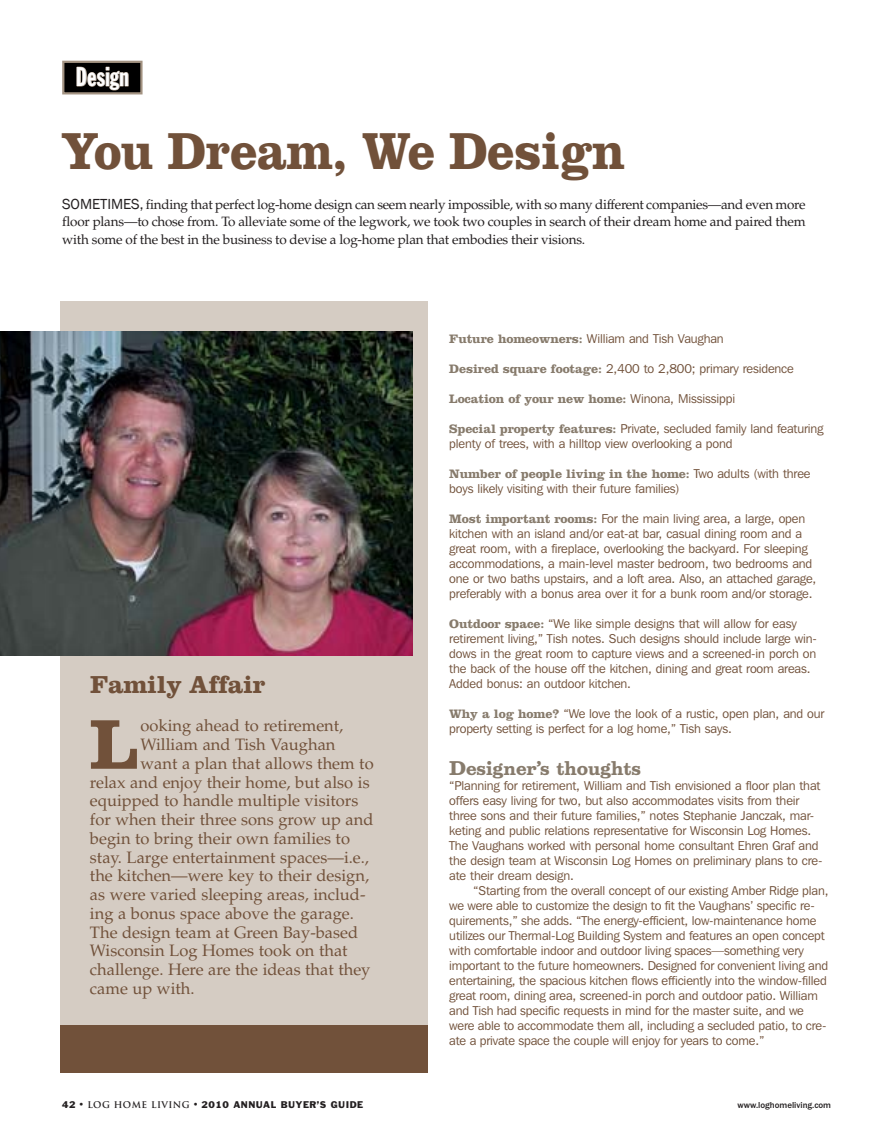
<style>
.page{position:relative;width:891px;height:1134px;background:#fff}
.page>*{position:absolute;margin:0;border:0;box-sizing:border-box;transform-origin:0 0}
.t1{font:700 73.05px "Clarendon";color:#71513a}
.t2{font:700 54px "Clarendon";letter-spacing:-.01em;color:#71513a;scale:.91 1}
.t3{font:26.7px "Franklin Gothic Extra Cond";letter-spacing:.01em;color:#fff}
.t4{font:700 25.5px "Clarendon";letter-spacing:-.01em;color:#71513a}
.t5{font:700 18px "Belizio";letter-spacing:-.005em;color:#877b6c}
.t6{font:16.5px "Palatino";color:#71513a}
.t7{font:13.5px/18px "Palatino";letter-spacing:-.015em;color:#231f20;text-align:justify}
.t8{font:12.75px/15px "Franklin Gothic IT Cby BT";letter-spacing:-.01em;color:#71513a}
.t9{font:700 12.75px "Clarendon";letter-spacing:-.01em;color:#877b6c}
.t10{font:9px "Franklin Gothic";letter-spacing:.05em;color:#231f20}
.t11{font:500 9px "Franklin Got T";color:#231f20}
.s1{color:#a39382}
.s2{font-family:"Franklin Gothic";font-size:15px}
.s3{font-family:"Clarendon";font-weight:700;color:#877b6c}
.s4{font-family:"Franklin Gothic IT Cby BT";font-weight:400;color:#71513a}
.s5{font-size:7.5px}
.s6{font-family:"Trajan";font-weight:700}
</style>
<div class="page">
<div style="left:63px;top:62px;width:78px;height:31px;background:#000"></div>
<div style="left:62px;top:61px;width:81px;height:33px;border:2px solid #a39382"></div>
<div style="left:61px;top:302px;width:367px;height:727px;background:#d5ccc3"></div>
<hr style="left:890px;top:0;width:1px;height:1134px;background:#d5ccc3">
<div style="left:61px;top:1026px;width:367px;height:47px;background:#71513a"></div>
<img style="left:0;top:332px;width:412px;height:323px">
<h3 class="t3" style="left:76px;top:67px;width:54px"><span class="s1">D</span>esign</h3>
<h2 class="t2" style="left:61px;top:132px;width:622px">You Dream, We Design</h2>
<p class="t7" style="left:62px;top:196px;width:745px"><span class="s2">SOMETIMES,</span> finding that perfect log-home design can seem nearly impossible, with so many different companies—and even more floor plans—to chose from. To alleviate some of the legwork, we took two couples in search of their dream home and paired them with some of the best in the business to devise a log-home plan that embodies their visions.</p>
<h3 class="t4" style="left:90px;top:676px;width:177px">Family Affair</h3>
<h1 class="t1" style="left:90px;top:719px;width:50px">L</h1>
<p class="t6" style="left:141px;top:719px;width:204px">ooking ahead to retirement,</p>
<p class="t6" style="left:141px;top:738px;width:197px">William and Tish Vaughan</p>
<p class="t6" style="left:141px;top:757px;width:235px">want a plan that allows them to</p>
<p class="t6" style="left:90px;top:775px;width:281px">relax and enjoy their home, but also is</p>
<p class="t6" style="left:90px;top:794px;width:270px">equipped to handle multiple visitors</p>
<p class="t6" style="left:90px;top:813px;width:285px">for when their three sons grow up and</p>
<p class="t6" style="left:90px;top:832px;width:262px">begin to bring their own families to</p>
<p class="t6" style="left:90px;top:850px;width:281px">stay. Large entertainment spaces—i.e.,</p>
<p class="t6" style="left:90px;top:869px;width:281px">the kitchen—were key to their design,</p>
<p class="t6" style="left:90px;top:888px;width:277px">as were varied sleeping areas, includ-</p>
<p class="t6" style="left:90px;top:907px;width:266px">ing a bonus space above the garage.</p>
<p class="t6" style="left:90px;top:925px;width:270px">The design team at Green Bay-based</p>
<p class="t6" style="left:90px;top:944px;width:259px">Wisconsin Log Homes took on that</p>
<p class="t6" style="left:90px;top:963px;width:282px">challenge. Here are the ideas that they</p>
<p class="t6" style="left:90px;top:982px;width:106px">came up with.</p>
<p class="t8" style="left:449px;top:333px;width:276px"><span class="s3">Future homeowners:</span> William and Tish Vaughan</p>
<p class="t8" style="left:449px;top:363px;width:346px"><span class="s3">Desired square footage:</span> 2,400 to 2,800; primary residence</p>
<p class="t9" style="left:449px;top:395px;width:287px">Location of your new home: <span class="s4">Winona, Mississippi</span></p>
<p class="t8" style="left:449px;top:423px;width:376px"><span class="s3">Special property features:</span> Private, secluded family land featuring plenty of trees, with a hilltop view overlooking a pond</p>
<p class="t9" style="left:449px;top:470px;width:363px">Number of people living in the home: <span class="s4">Two adults (with three</span></p>
<p class="t8" style="left:449px;top:483px;width:232px">boys likely visiting with their future families)</p>
<p class="t8" style="left:449px;top:513px;width:369px"><span class="s3">Most important rooms:</span> For the main living area, a large, open kitchen with an island and/or eat-at bar, casual dining room and a great room, with a fireplace, overlooking the backyard. For sleeping accommodations, a main-level master bedroom, two bedrooms and one or two baths upstairs, and a loft area. Also, an attached garage, preferably with a bonus area over it for a bunk room and/or storage.</p>
<p class="t8" style="left:449px;top:618px;width:369px"><span class="s3">Outdoor space:</span> “We like simple designs that will allow for easy retirement living,” Tish notes. Such designs should include large win&shy;dows in the great room to capture views and a screened-in porch on the back of the house off the kitchen, dining and great room areas.<br>Added bonus: an outdoor kitchen.</p>
<p class="t8" style="left:449px;top:708px;width:377px"><span class="s3">Why a log home?</span> “We love the look of a rustic, open plan, and our property setting is perfect for a log home,” Tish says.</p>
<h3 class="t5" style="left:449px;top:760px;width:193px">Designer’s thoughts</h3>
<p class="t8" style="left:449px;top:780px;width:375px">“Planning for retirement, William and Tish envisioned a floor plan that offers easy living for two, but also accommodates visits from their three sons and their future families,” notes Stephanie Janczak, mar&shy;keting and public relations representative for Wisconsin Log Homes.<br>The Vaughans worked with personal home consultant Ehren Graf and the design team at Wisconsin Log Homes on preliminary plans to cre&shy;ate their dream design.</p>
<p class="t8" style="left:449px;top:885px;width:381px;text-indent:24px">“Starting from the overall concept of our existing Amber Ridge plan, we were able to customize the design to fit the Vaughans’ specific re&shy;quirements,” she adds. “The energy-efficient, low-maintenance home utilizes our Thermal-Log Building System and features an open concept with comfortable indoor and outdoor living spaces—something very important to the future homeowners. Designed for convenient living and entertaining, the spacious kitchen flows efficiently into the window-filled great room, dining area, screened-in porch and outdoor patio. William and Tish had specific requests in mind for the master suite, and we were able to accommodate them all, including a secluded patio, to cre&shy;ate a private space the couple will enjoy for years to come.”</p>
<p class="t10" style="left:62px;top:1101px;width:302px">42 <span class="s5">•</span> <span class="s6">LOG HOME LIVING</span> <span class="s5">•</span> 2010 ANNUAL BUYER’S GUIDE</p>
<p class="t11" style="left:737px;top:1101px;width:95px">www.loghomeliving.com</p>
</div>
